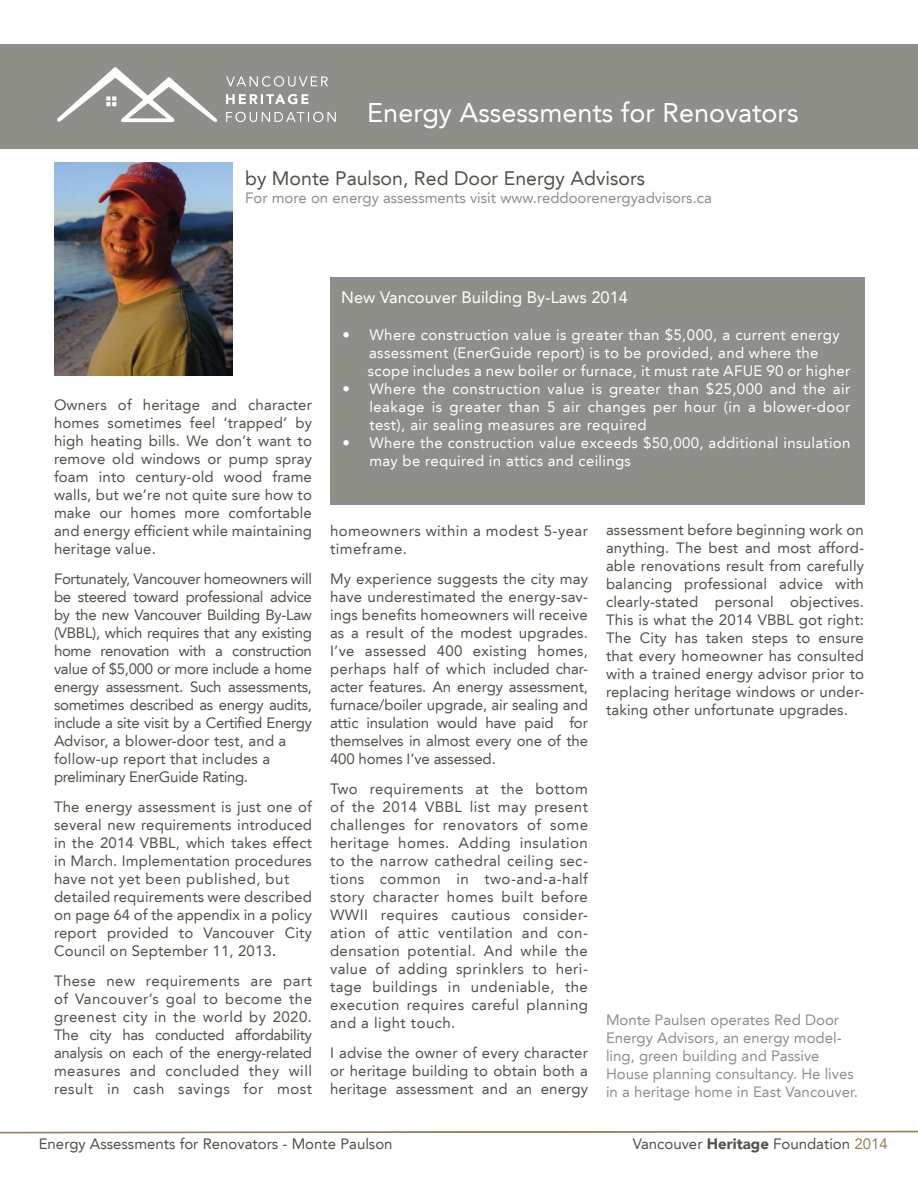
<style>
.page{position:relative;width:918px;height:1188px;background:#fff}
.page>*{position:absolute;margin:0;border:0;box-sizing:border-box;transform-origin:0 0}
.t1{font:27px "Avenir LT";color:#fff}
.t2{font:19.5px "Avenir LT";color:#53534a}
.t3{font:16.5px "Avenir LT";color:#fff}
.t4{font:15px/18px "Avenir LT";letter-spacing:.01em;color:#53534a;text-align:justify}
.t5{font:15px/18px "Avenir LT";letter-spacing:.02em;color:#fff}
.t6{font:15px/18px "Avenir LT";letter-spacing:-.02em;color:#53534a}
.t7{font:15px/18px "Avenir LT";color:#8f8f8a}
.t8{font:15px/18px "Avenir LT";letter-spacing:.03em;color:#53534a}
.s1{color:#221e1f}
.s2{font-weight:900}
.s3{color:#9d8056}
</style>
<div class="page">
<svg style="left:0;top:1131px;width:918px;height:3px"></svg>
<div style="left:330px;top:277px;width:534px;height:228px;background:#8f8f8a"></div>
<div style="left:0;top:44px;width:918px;height:104px;background:#8f8f8a"></div>
<img style="left:54px;top:162px;width:179px;height:214px">
<svg style="left:57px;top:67px;width:160px;height:56px"></svg>
<svg style="left:226px;top:76px;width:110px;height:46px"></svg>
<h1 class="t1" style="left:367px;top:101px;width:433px">Energy Assessments for Renovators</h1>
<h2 class="t2" style="left:245px;top:169px;width:402px">by Monte Paulson, Red Door Energy Advisors</h2>
<p class="t7" style="left:245px;top:189px;width:468px">For more on energy assessments visit www.reddoorenergyadvisors.ca</p>
<p class="t4" style="left:54px;top:397px;width:260px">Owners of heritage and character homes sometimes feel ‘trapped’ by high heating bills. We don’t want to remove old windows or pump spray foam into century-old wood frame walls, but we’re not quite sure how to make our homes more comfortable and energy efficient while maintaining heritage value.</p>
<p class="t6" style="left:54px;top:571px;width:260px">Fortunately, Vancouver homeowners will be steered toward professional advice by the new Vancouver Building By-Law (VBBL), which requires that any existing home renovation with a construction value of $5,000 or more include a home energy assessment. Such assessments, sometimes described as energy audits, include a site visit by a Certified Energy Advisor, a blower-door test, and a follow-up report that includes a preliminary EnerGuide Rating.</p>
<p class="t4" style="left:54px;top:799px;width:260px;text-align:left">The energy assessment is just one of several new requirements introduced in the 2014 VBBL, which takes effect in March. Implementation procedures have not yet been published, but detailed requirements were described on page 64 of the appendix in a policy report provided to Vancouver City Council on September 11, 2013<span class="s1">.</span></p>
<p class="t4" style="left:54px;top:973px;width:260px">These new requirements are part of Vancouver’s goal to become the greenest city in the world by 2020.<br>The city has conducted affordability analysis on each of the energy-related measures and concluded they will result in cash savings for most</p>
<p class="t3" style="left:341px;top:291px;width:288px">New Vancouver Building By-Laws 2014</p>
<p class="t5" style="left:368px;top:326px;width:484px;text-indent:-25px">• Where construction value is greater than $5,000, a current energy assessment (EnerGuide report) is to be provided, and where the scope includes a new boiler or furnace, it must rate AFUE 90 or higher</p>
<p class="t5" style="left:369px;top:380px;width:483px;text-align:justify;text-indent:-27px">• Where the construction value is greater than $25,000 and the air leakage is greater than 5 air changes per hour (in a blower-door test), air sealing measures are required</p>
<p class="t5" style="left:369px;top:434px;width:483px;text-indent:-27px">• Where the construction value exceeds $50,000, additional insulation may be required in attics and ceilings</p>
<p class="t8" style="left:330px;top:523px;width:260px">homeowners within a modest 5-year timeframe.</p>
<p class="t4" style="left:330px;top:571px;width:260px">My experience suggests the city may have underestimated the energy-sav&shy;ings benefits homeowners will receive as a result of the modest upgrades.<br>I’ve assessed 400 existing homes, perhaps half of which included char&shy;acter features. An energy assessment, furnace/boiler upgrade, air sealing and attic insulation would have paid for themselves in almost every one of the 400 homes I’ve assessed.</p>
<p class="t4" style="left:330px;top:781px;width:260px">Two requirements at the bottom of the 2014 VBBL list may present challenges for renovators of some heritage homes. Adding insulation to the narrow cathedral ceiling sec&shy;tions common in two-and-a-half story character homes built before WWII requires cautious consider&shy;ation of attic ventilation and con&shy;densation potential. And while the value of adding sprinklers to heri&shy;tage buildings in undeniable, the execution requires careful planning and a light touch.</p>
<p class="t4" style="left:330px;top:1045px;width:260px">I advise the owner of every character or heritage building to obtain both a heritage assessment and an energy</p>
<p class="t4" style="left:606px;top:522px;width:260px">assessment before beginning work on anything. The best and most afford&shy;able renovations result from carefully balancing professional advice with clearly-stated personal objectives.<br>This is what the 2014 VBBL got right:<br>The City has taken steps to ensure that every homeowner has consulted with a trained energy advisor prior to replacing heritage windows or under&shy;taking other unfortunate upgrades.</p>
<p class="t7" style="left:606px;top:1012px;width:254px">Monte Paulsen operates Red Door Energy Advisors, an energy model&shy;ling, green building and Passive House planning consultancy. He lives in a heritage home in East Vancouver.</p>
<p class="t4" style="left:39px;top:1135px;width:355px">Energy Assessments for Renovators - Monte Paulson</p>
<p class="t4" style="left:633px;top:1136px;width:256px">Vancouver <span class="s2">Heritage</span> Foundation <span class="s3">2014</span></p>
</div>
